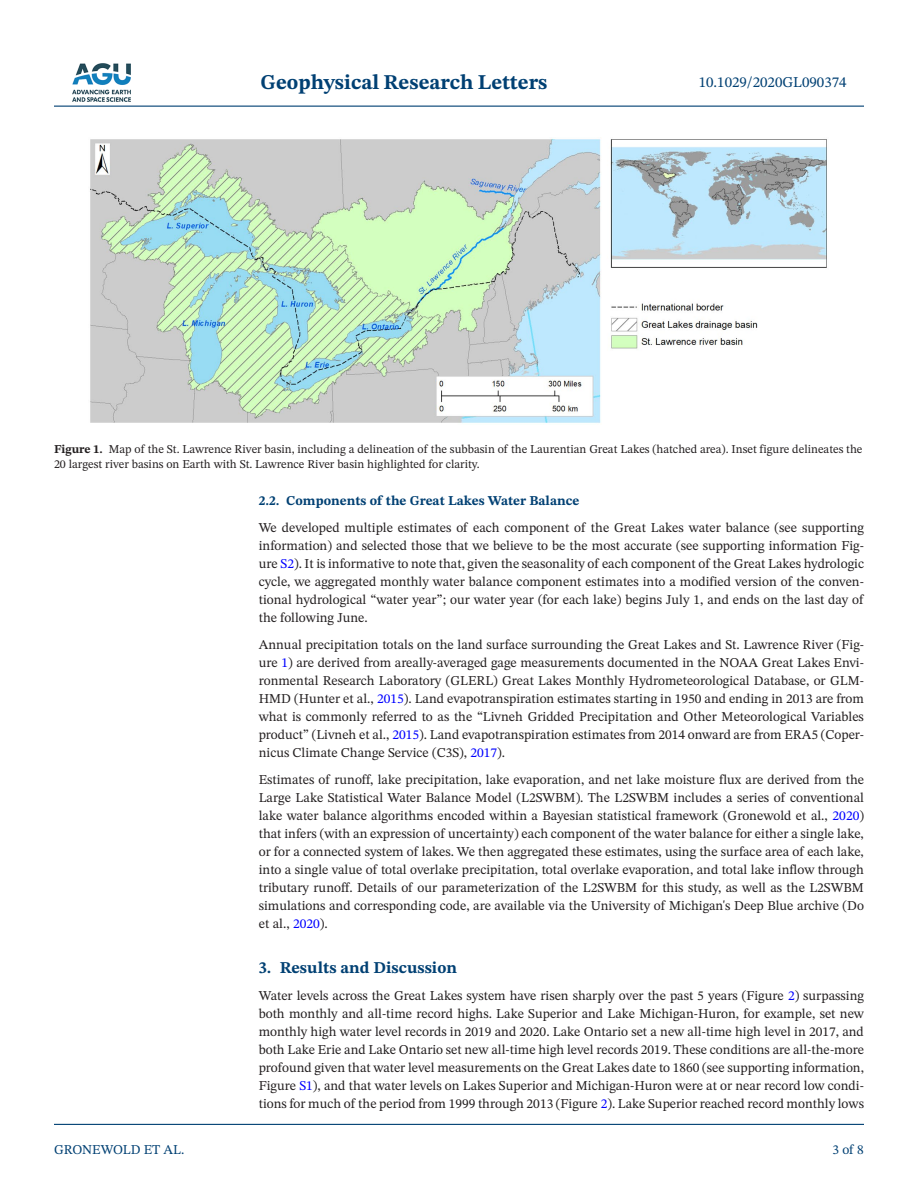
<style>
.page{position:relative;width:918px;height:1188px;background:#fff}
.page>*{position:absolute;margin:0;border:0;box-sizing:border-box;transform-origin:0 0}
.t1{font:700 21px "STIX Two Text";color:#004073}
.t2{font:700 16.5px "STIX Two Text";color:#004073}
.t3{font:15px "STIX Two Text";color:#004073}
.t4{font:13.5px/18px "STIX Two Text";color:#231f20;text-align:justify}
.t5{font:700 13.5px "STIX Two Text";color:#004073}
.t6{font:13.5px "STIX Two Text";color:#004073}
.t7{font:12px/15px "STIX Two Text";color:#231f20}
.s1{font-weight:700}
.s2{color:#00f}
</style>
<div class="page">
<hr style="left:54px;top:106px;width:810px;height:1px;background:#004073">
<hr style="left:54px;top:1124px;width:810px;height:1px;background:#004073">
<img style="left:72px;top:63px;width:59px;height:39px">
<img style="left:90px;top:138px;width:737px;height:285px">
<h1 class="t1" style="left:261px;top:67px;width:288px">Geophysical Research Letters</h1>
<p class="t3" style="left:699px;top:72px;width:149px">10.1029/2020GL090374</p>
<p class="t7" style="left:54px;top:442px;width:810px"><span class="s1">Figure 1.</span> Map of the St. Lawrence River basin, including a delineation of the subbasin of the Laurentian Great Lakes (hatched area). Inset figure delineates the<br>20 largest river basins on Earth with St. Lawrence River basin highlighted for clarity.</p>
<p class="t6" style="left:54px;top:1140px;width:132px">GRONEWOLD ET AL.</p>
<p class="t5" style="left:259px;top:491px;width:322px">2.2. Components of the Great Lakes Water Balance</p>
<p class="t4" style="left:259px;top:519px;width:607px">We developed multiple estimates of each component of the Great Lakes water balance (see supporting information) and selected those that we believe to be the most accurate (see supporting information Fig&shy;ure <span class="s2">S2</span>). It is informative to note that, given the seasonality of each component of the Great Lakes hydrologic cycle, we aggregated monthly water balance component estimates into a modified version of the conven&shy;tional hydrological “water year”; our water year (for each lake) begins July 1, and ends on the last day of the following June.</p>
<p class="t4" style="left:259px;top:636px;width:607px">Annual precipitation totals on the land surface surrounding the Great Lakes and St. Lawrence River (Fig&shy;ure <span class="s2">1</span>) are derived from areally-averaged gage measurements documented in the NOAA Great Lakes Envi&shy;ronmental Research Laboratory (GLERL) Great Lakes Monthly Hydrometeorological Database, or GLM-HMD (Hunter et al., <span class="s2">2015</span>). Land evapotranspiration estimates starting in 1950 and ending in 2013 are from what is commonly referred to as the “Livneh Gridded Precipitation and Other Meteorological Variables product” (Livneh et al., <span class="s2">2015</span>). Land evapotranspiration estimates from 2014 onward are from ERA5 (Coper&shy;nicus Climate Change Service (C3S), <span class="s2">2017</span>).</p>
<p class="t4" style="left:259px;top:771px;width:607px">Estimates of runoff, lake precipitation, lake evaporation, and net lake moisture flux are derived from the Large Lake Statistical Water Balance Model (L2SWBM). The L2SWBM includes a series of conventional lake water balance algorithms encoded within a Bayesian statistical framework (Gronewold et al., <span class="s2">2020</span>) that infers (with an expression of uncertainty) each component of the water balance for either a single lake, or for a connected system of lakes. We then aggregated these estimates, using the surface area of each lake, into a single value of total overlake precipitation, total overlake evaporation, and total lake inflow through tributary runoff. Details of our parameterization of the L2SWBM for this study, as well as the L2SWBM simulations and corresponding code, are available via the University of Michigan's Deep Blue archive (Do et al., <span class="s2">2020</span>).</p>
<p class="t2" style="left:259px;top:956px;width:200px">3. Results and Discussion</p>
<p class="t4" style="left:259px;top:987px;width:607px">Water levels across the Great Lakes system have risen sharply over the past 5 years (Figure <span class="s2">2</span>) surpassing both monthly and all-time record highs. Lake Superior and Lake Michigan-Huron, for example, set new monthly high water level records in 2019 and 2020. Lake Ontario set a new all-time high level in 2017, and both Lake Erie and Lake Ontario set new all-time high level records 2019. These conditions are all-the-more profound given that water level measurements on the Great Lakes date to 1860 (see supporting information, Figure <span class="s2">S1</span>), and that water levels on Lakes Superior and Michigan-Huron were at or near record low condi&shy;tions for much of the period from 1999 through 2013 (Figure <span class="s2">2</span>). Lake Superior reached record monthly lows</p>
<p class="t6" style="left:833px;top:1140px;width:33px">3 of 8</p>
</div>
